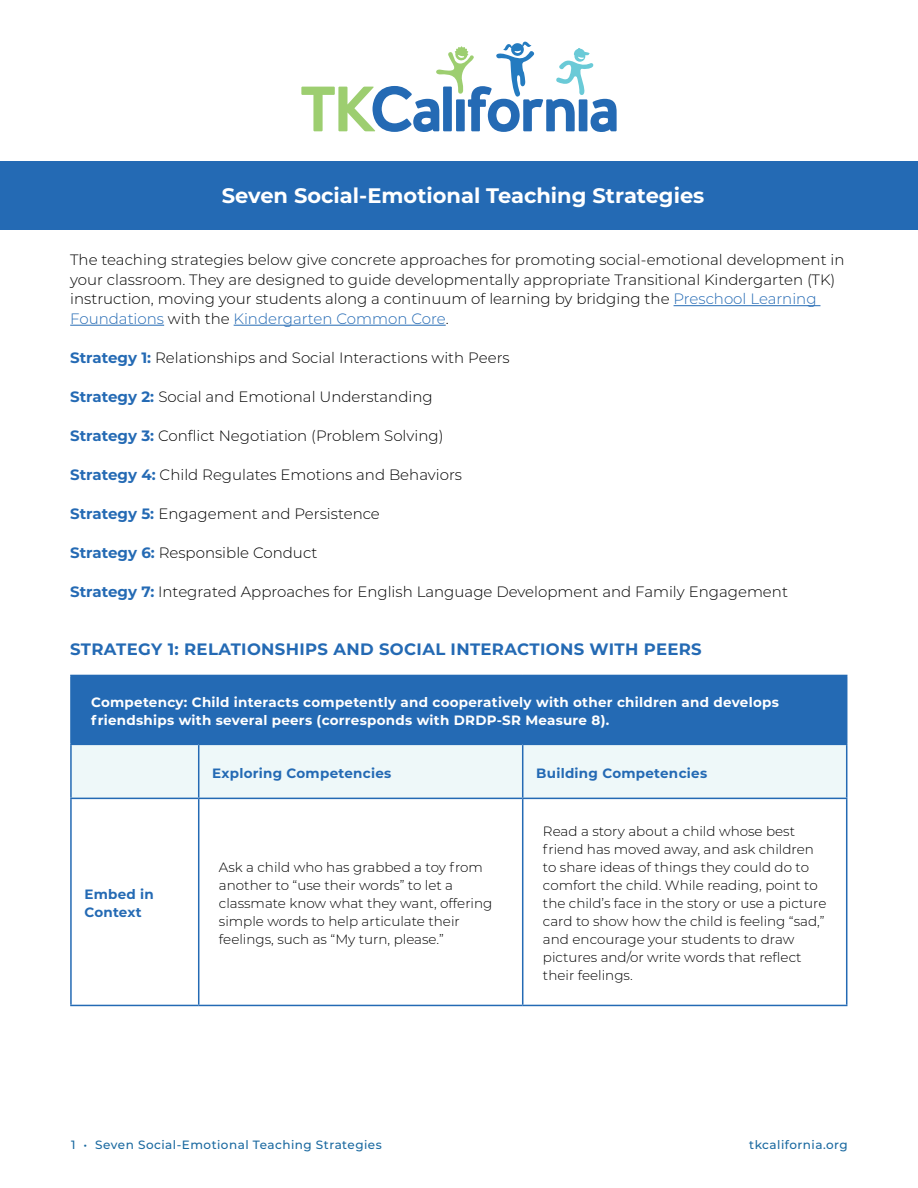
<style>
.page{position:relative;width:918px;height:1188px;background:#fff}
.page>*{position:absolute;margin:0;border:0;box-sizing:border-box;transform-origin:0 0}
.Bold_subhead{font:700 21px "Montserrat";color:#fff}
.Strategy_header{font:700 16.5px "Montserrat";letter-spacing:.02em;color:#246ab4}
.t1{font:300 15px/19.5px "Montserrat";color:#000}
.chart_body{font:300 13.5px/18px "Montserrat";color:#000}
.chart_header{font:700 13.5px/18px "Montserrat";letter-spacing:.02em;color:#fff}
.chart_header-2{font:700 13.5px/18px "Montserrat";letter-spacing:.02em;color:#246ab4}
.t2{font:500 12px "Montserrat";letter-spacing:.04em;color:#1a69a0}
.s1{color:#246ab4}
.s2{font-weight:700;color:#246ab4}
</style>
<div class="page">
<div style="left:71px;top:675px;width:776px;height:69px;background:#246ab4"></div>
<div style="left:72px;top:745px;width:774px;height:53px;background:#eef8f9"></div>
<hr style="left:70px;top:675px;width:129px;height:1px;background:#246ab4">
<hr style="left:70px;top:676px;width:2px;height:68px;background:#246ab4">
<hr style="left:198px;top:745px;width:1px;height:53px;background:#246ab4">
<hr style="left:198px;top:799px;width:1px;height:206px;background:#246ab4">
<hr style="left:846px;top:799px;width:1px;height:206px;background:#246ab4">
<hr style="left:522px;top:745px;width:1px;height:53px;background:#246ab4">
<hr style="left:70px;top:744px;width:129px;height:1px;background:#246ab4">
<hr style="left:70px;top:745px;width:2px;height:53px;background:#246ab4">
<hr style="left:199px;top:744px;width:324px;height:1px;background:#246ab4">
<hr style="left:523px;top:744px;width:324px;height:1px;background:#246ab4">
<hr style="left:846px;top:745px;width:1px;height:53px;background:#246ab4">
<hr style="left:70px;top:798px;width:129px;height:1px;background:#246ab4">
<hr style="left:70px;top:799px;width:2px;height:206px;background:#246ab4">
<hr style="left:199px;top:798px;width:324px;height:1px;background:#246ab4">
<hr style="left:523px;top:798px;width:324px;height:1px;background:#246ab4">
<hr style="left:522px;top:799px;width:1px;height:206px;background:#246ab4">
<hr style="left:70px;top:1005px;width:129px;height:1px;background:#246ab4">
<hr style="left:199px;top:1005px;width:324px;height:1px;background:#246ab4">
<hr style="left:523px;top:1005px;width:324px;height:1px;background:#246ab4">
<hr style="left:674px;top:305px;width:146px;height:1px;background:#246ab4">
<hr style="left:70px;top:325px;width:94px;height:1px;background:#246ab4">
<hr style="left:234px;top:325px;width:212px;height:1px;background:#246ab4">
<div style="left:0;top:161px;width:918px;height:69px;background:#246ab4"></div>
<svg style="left:301px;top:42px;width:316px;height:90px"></svg>
<p class="Bold_subhead" style="left:222px;top:180px;width:484px">Seven Social-Emotional Teaching Strategies</p>
<p class="t1" style="left:70px;top:250px;width:776px">The teaching strategies below give concrete approaches for promoting social-emotional development in your classroom. They are designed to guide developmentally appropriate Transitional Kindergarten (TK) instruction, moving your students along a continuum of learning by bridging the <span class="s1">Preschool Learning Foundations</span> with the <span class="s1">Kindergarten Common Core</span>.</p>
<p class="t1" style="left:70px;top:347px;width:441px"><span class="s2">Strategy 1:</span> Relationships and Social Interactions with Peers</p>
<p class="t1" style="left:70px;top:386px;width:364px"><span class="s2">Strategy 2:</span> Social and Emotional Understanding</p>
<p class="t1" style="left:70px;top:425px;width:375px"><span class="s2">Strategy 3:</span> Conflict Negotiation (Problem Solving)</p>
<p class="t1" style="left:70px;top:464px;width:393px"><span class="s2">Strategy 4:</span> Child Regulates Emotions and Behaviors</p>
<p class="t1" style="left:70px;top:503px;width:311px"><span class="s2">Strategy 5:</span> Engagement and Persistence</p>
<p class="t1" style="left:70px;top:542px;width:249px"><span class="s2">Strategy 6:</span> Responsible Conduct</p>
<p class="t1" style="left:70px;top:581px;width:719px"><span class="s2">Strategy 7:</span> Integrated Approaches for English Language Development and Family Engagement</p>
<p class="Strategy_header" style="left:70px;top:637px;width:633px">STRATEGY 1: RELATIONSHIPS AND SOCIAL INTERACTIONS WITH PEERS</p>
<p class="chart_header" style="left:91px;top:693px;width:689px">Competency: Child interacts competently and cooperatively with other children and develops friendships with several peers (corresponds with DRDP-SR Measure 8).</p>
<p class="chart_header-2" style="left:212px;top:763px;width:181px">Exploring Competencies</p>
<p class="chart_header-2" style="left:536px;top:763px;width:172px">Building Competencies</p>
<p class="chart_header-2" style="left:84px;top:885px;width:71px">Embed in<br>Context</p>
<p class="chart_body" style="left:219px;top:858px;width:275px">Ask a child who has grabbed a toy from another to “use their words” to let a classmate know what they want, offering simple words to help articulate their feelings, such as “My turn, please.”</p>
<p class="chart_body" style="left:543px;top:822px;width:285px">Read a story about a child whose best friend has moved away, and ask children to share ideas of things they could do to comfort the child. While reading, point to the child’s face in the story or use a picture card to show how the child is feeling “sad,” and encourage your students to draw pictures and/or write words that reflect their feelings.</p>
<p class="t2" style="left:71px;top:1136px;width:312px">1 • Seven Social-Emotional Teaching Strategies</p>
<p class="t2" style="left:749px;top:1136px;width:100px">tkcalifornia.org</p>
</div>
